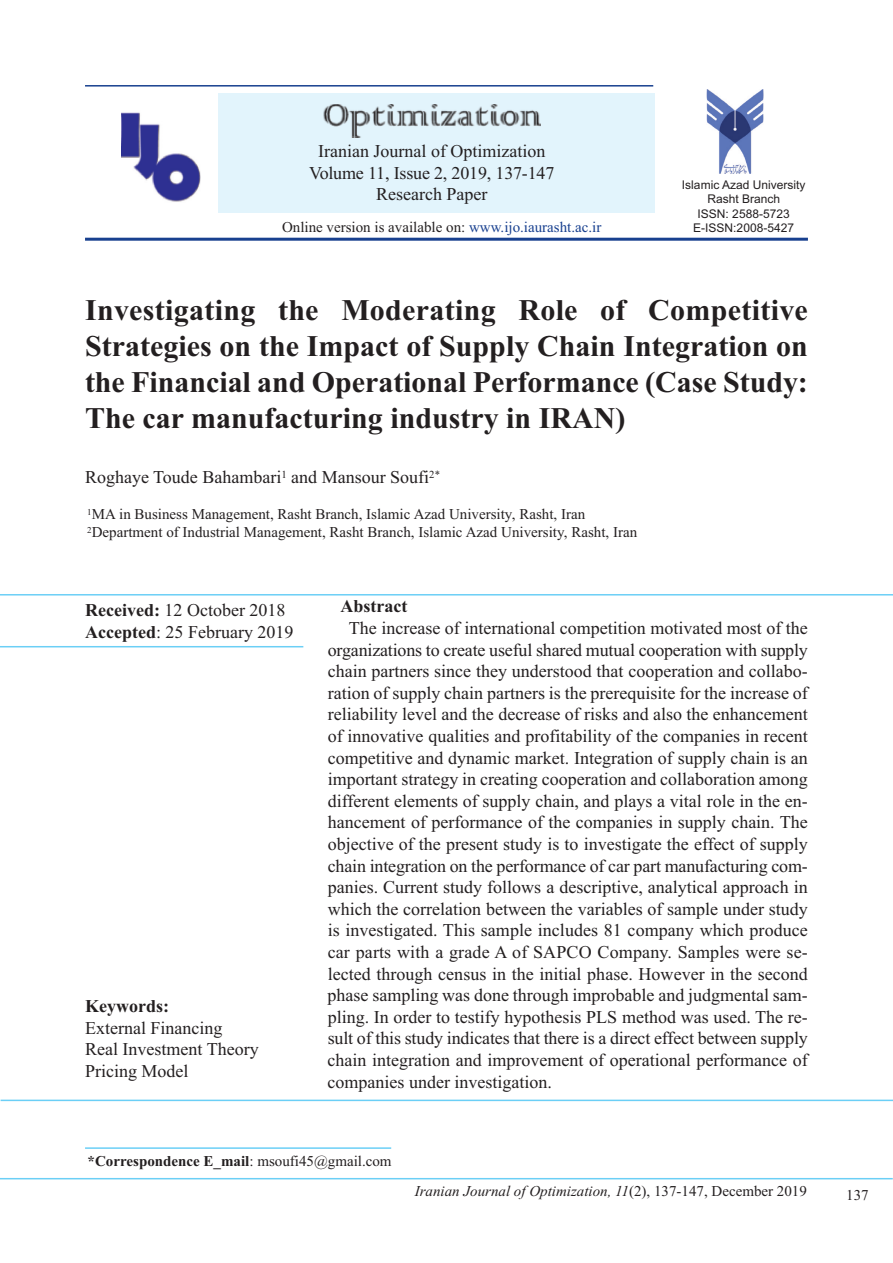
<style>
.page{position:relative;width:893px;height:1263px;background:#fff}
.page>*{position:absolute;margin:0;border:0;box-sizing:border-box;transform-origin:0 0}
.t1{font:700 30px/36px "Times New Roman";color:#231f20;text-align:justify}
.t2{font:18px/21.6px "Times New Roman";color:#231f20}
.t3{font:700 18px "Times New Roman";color:#231f20}
.t4{font:15px/18px "Times New Roman";color:#231f20}
.t5{font:italic 15px "Times New Roman";color:#231f20}
.t6{font:700 15px "Times New Roman";color:#231f20}
.t7{font:12px/14.4px "Arial";color:#231f20;text-align:center}
.s1{color:#18408f}
.s2{font-weight:700}
.s3{font-weight:400}
.s4{font-style:normal}
</style>
<div class="page">
<hr style="left:0;top:1178px;width:893px;height:1px;background:#6bcff6">
<hr style="left:85px;top:1147px;width:306px;height:2px;background:#6bcff6">
<div style="left:218px;top:94px;width:436px;height:119px;background:#e2f4fc"></div>
<img style="left:707px;top:89px;width:56px;height:85px">
<img style="left:121px;top:112px;width:80px;height:90px">
<img style="left:324px;top:105px;width:216px;height:32px">
<hr style="left:85px;top:85px;width:568px;height:2px;background:#18408f">
<hr style="left:85px;top:238px;width:723px;height:3px;background:#18408f">
<hr style="left:0;top:594px;width:893px;height:1px;background:#6bcff6">
<hr style="left:0;top:646px;width:303px;height:1px;background:#6bcff6">
<hr style="left:1px;top:1099px;width:892px;height:2px;background:#6bcff6">
<p class="t2" style="left:309px;top:140px;width:247px;text-align:center">Iranian Journal of Optimization<br>Volume 11, Issue 2, 2019, 137-147<br>Research Paper</p>
<p class="t7" style="left:682px;top:178px;width:125px">Islamic Azad University<br>Rasht Branch<br>ISSN: 2588-5723</p>
<p class="t4" style="left:282px;top:217px;width:321px">Online version is available on: <span class="s1">www.ijo.iaurasht.ac.ir</span></p>
<p class="t7" style="left:693px;top:221px;width:102px">E-ISSN:2008-5427</p>
<h1 class="t1" style="left:85px;top:292px;width:724px">Investigating the Moderating Role of Competitive Strategies on the Impact of Supply Chain Integration on the Financial and Operational Performance (Case Study:<br>The car manufacturing industry in IRAN)</h1>
<p class="t2" style="left:85px;top:466px;width:357px">Roghaye Toude Bahambari<sup>1</sup> and Mansour Soufi<sup>2*</sup></p>
<p class="t4" style="left:87px;top:505px;width:551px"><sup>1</sup>MA in Business Management, Rasht Branch, Islamic Azad University, Rasht, Iran<br><sup>2</sup>Department of Industrial Management, Rasht Branch, Islamic Azad University, Rasht, Iran</p>
<p class="t2" style="left:85px;top:599px;width:210px"><span class="s2">Received:</span> 12 October 2018<br><span class="s2">Accepted</span>: 25 February 2019</p>
<p class="t3" style="left:85px;top:995px;width:85px">Keywords:</p>
<p class="t2" style="left:85px;top:1017px;width:175px">External Financing<br>Real Investment Theory<br>Pricing Model</p>
<p class="t3" style="left:340px;top:595px;width:68px">Abstract</p>
<p class="t2" style="left:328px;top:617px;width:482px;text-align:justify;text-indent:21px">The increase of international competition motivated most of the organizations to create useful shared mutual cooperation with supply chain partners since they understood that cooperation and collabo&shy;ration of supply chain partners is the prerequisite for the increase of reliability level and the decrease of risks and also the enhancement of innovative qualities and profitability of the companies in recent competitive and dynamic market. Integration of supply chain is an important strategy in creating cooperation and collaboration among different elements of supply chain, and plays a vital role in the en&shy;hancement of performance of the companies in supply chain. The objective of the present study is to investigate the effect of supply chain integration on the performance of car part manufacturing com&shy;panies. Current study follows a descriptive, analytical approach in which the correlation between the variables of sample under study is investigated. This sample includes 81 company which produce car parts with a grade A of SAPCO Company. Samples were se&shy;lected through census in the initial phase. However in the second phase sampling was done through improbable and judgmental sam&shy;pling. In order to testify hypothesis PLS method was used. The re&shy;sult of this study indicates that there is a direct effect between supply chain integration and improvement of operational performance of companies under investigation.</p>
<p class="t6" style="left:88px;top:1152px;width:305px">*Correspondence E_mail<span class="s3">: msoufi45@gmail.com</span></p>
<p class="t5" style="left:415px;top:1182px;width:394px">Iranian Journal of Optimization, 11<span class="s4">(2), 137-147, December 2019</span></p>
<p class="t4" style="left:846px;top:1185px;width:24px">137</p>
</div>
